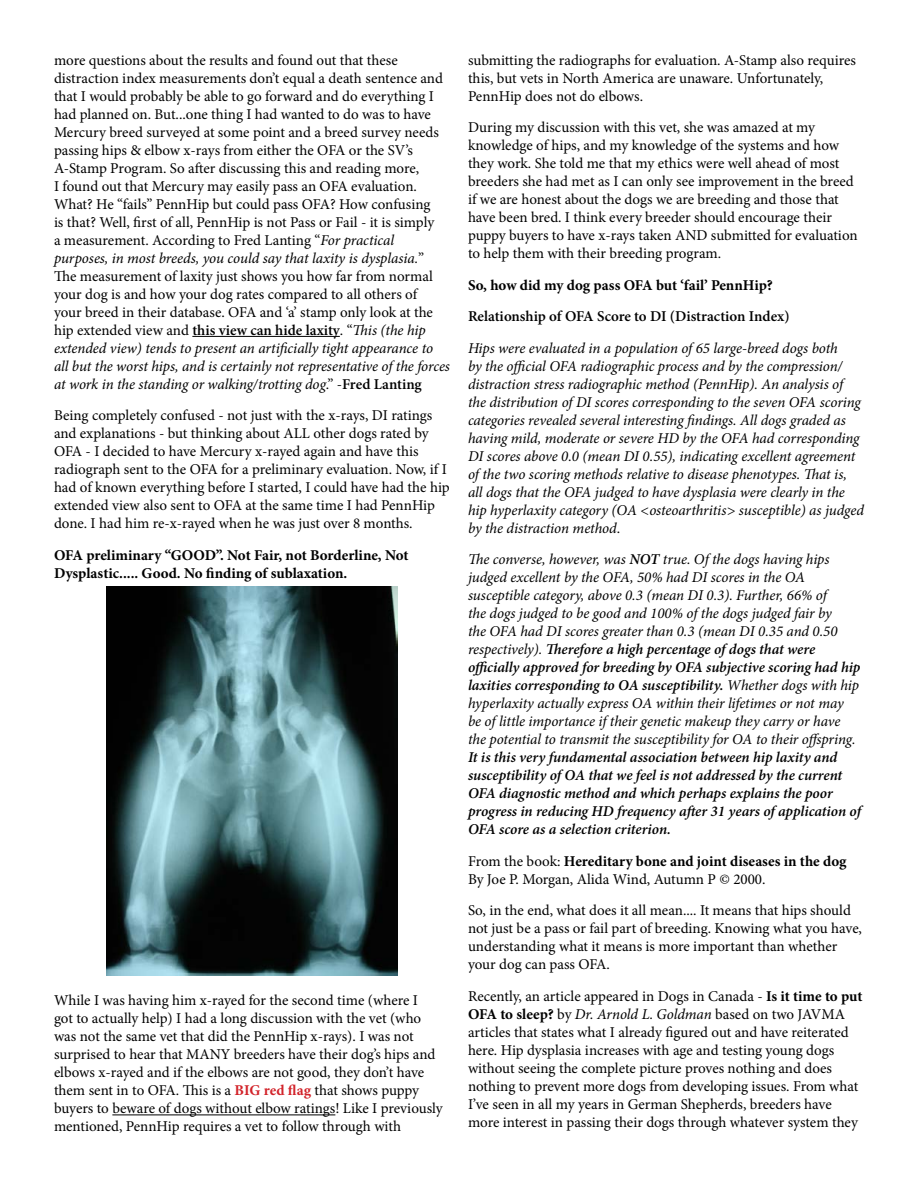
<style>
.page{position:relative;width:918px;height:1188px;background:#fff}
.page>*{position:absolute;margin:0;border:0;box-sizing:border-box;transform-origin:0 0}
.t1{font:15px/18px "Minion Pro";letter-spacing:-.005em;color:#000}
.t2{font:italic 15px/18px "Minion Pro";letter-spacing:-.01em;color:#000}
.t3{font:italic 600 15px/18px "Minion Pro";letter-spacing:-.005em;color:#000}
.t4{font:700 15px/18px "Minion Pro";color:#000}
.t5{font:600 15px "Minion Pro";letter-spacing:-.005em;color:#000}
.s1{font-style:italic}
.s2{font-weight:600}
.s3{font-weight:700;color:#d2232a}
.s4{font-style:normal}
.s5{font-weight:700}
</style>
<div class="page">
<hr style="left:192px;top:336px;width:148px;height:1px;background:#000">
<hr style="left:112px;top:1115px;width:223px;height:1px;background:#000">
<img style="left:106px;top:586px;width:292px;height:389px">
<p class="t1" style="left:54px;top:51px;width:397px">more questions about the results and found out that these distraction index measurements don’t equal a death sentence and that I would probably be able to go forward and do everything I had planned on. But...one thing I had wanted to do was to have Mercury breed surveyed at some point and a breed survey needs passing hips &amp; elbow x-rays from either the OFA or the SV’s A-Stamp Program. So after discussing this and reading more,<br>I found out that Mercury may easily pass an OFA evaluation.<br>What? He “fails” PennHip but could pass OFA? How confusing<br>is that? Well, first of all, PennHip is not Pass or Fail - it is simply<br>a measurement. According to Fred Lanting “<span class="s1">For practical purposes, in most breeds, you could say that laxity is dysplasia.</span>” The measurement of laxity just shows you how far from normal your dog is and how your dog rates compared to all others of<br>your breed in their database. OFA and ‘a’ stamp only look at the hip extended view and <span class="s2">this view can hide laxity</span>. “<span class="s1">This (the hip extended view) tends to present an artificially tight appearance to all but the worst hips, and is certainly not representative of the forces at work in the standing or walking/trotting dog</span>.” -<span class="s2">Fred Lanting</span></p>
<p class="t1" style="left:54px;top:407px;width:397px">Being completely confused - not just with the x-rays, DI ratings and explanations - but thinking about ALL other dogs rated by OFA - I decided to have Mercury x-rayed again and have this radiograph sent to the OFA for a preliminary evaluation. Now, if I had of known everything before I started, I could have had the hip extended view also sent to OFA at the same time I had PennHip done. I had him re-x-rayed when he was just over 8 months.</p>
<p class="t4" style="left:54px;top:546px;width:356px">OFA preliminary “GOOD”. Not Fair, not Borderline, Not<br>Dysplastic..... Good. No finding of sublaxation.</p>
<p class="t1" style="left:54px;top:992px;width:390px">While I was having him x-rayed for the second time (where I<br>got to actually help) I had a long discussion with the vet (who was not the same vet that did the PennHip x-rays). I was not surprised to hear that MANY breeders have their dog’s hips and elbows x-rayed and if the elbows are not good, they don’t have them sent in to OFA. This is a <span class="s3">BIG red flag</span> that shows puppy buyers to beware of dogs without elbow ratings! Like I previously mentioned, PennHip requires a vet to follow through with</p>
<p class="t1" style="left:468px;top:51px;width:390px">submitting the radiographs for evaluation. A-Stamp also requires this, but vets in North America are unaware. Unfortunately,<br>PennHip does not do elbows.</p>
<p class="t1" style="left:468px;top:119px;width:391px">During my discussion with this vet, she was amazed at my knowledge of hips, and my knowledge of the systems and how they work. She told me that my ethics were well ahead of most breeders she had met as I can only see improvement in the breed if we are honest about the dogs we are breeding and those that have been bred. I think every breeder should encourage their puppy buyers to have x-rays taken AND submitted for evaluation to help them with their breeding program.</p>
<p class="t4" style="left:468px;top:276px;width:306px">So, how did my dog pass OFA but ‘fail’ PennHip?</p>
<p class="t5" style="left:468px;top:306px;width:323px">Relationship of OFA Score to DI (Distraction Index)</p>
<p class="t2" style="left:468px;top:339px;width:398px">Hips were evaluated in a population of 65 large-breed dogs both<br>by the official OFA radiographic process and by the compression/ distraction stress radiographic method (PennHip). An analysis of the distribution of DI scores corresponding to the seven OFA scoring categories revealed several interesting findings. All dogs graded as having mild, moderate or severe HD by the OFA had corresponding DI scores above 0.0 (mean DI 0.55), indicating excellent agreement of the two scoring methods relative to disease phenotypes. That is, all dogs that the OFA judged to have dysplasia were clearly in the hip hyperlaxity category (OA &lt;osteoarthritis&gt; susceptible) as judged by the distraction method<span class="s4">.</span></p>
<p class="t2" style="left:468px;top:551px;width:394px">The converse, however, was <span class="s2">NOT</span> true. Of the dogs having hips judged excellent by the OFA, 50% had DI scores in the OA susceptible category, above 0.3 (mean DI 0.3). Further, 66% of<br>the dogs judged to be good and 100% of the dogs judged fair by<br>the OFA had DI scores greater than 0.3 (mean DI 0.35 and 0.50 respectively). <span class="s2">Therefore a high percentage of dogs that were officially approved for breeding by OFA subjective scoring had hip laxities corresponding to OA susceptibility.</span> Whether dogs with hip hyperlaxity actually express OA within their lifetimes or not may be of little importance if their genetic makeup they carry or have the potential to transmit the susceptibility for OA to their offspring.</p>
<p class="t3" style="left:468px;top:748px;width:394px">It is this very fundamental association between hip laxity and susceptibility of OA that we feel is not addressed by the current OFA diagnostic method and which perhaps explains the poor progress in reducing HD frequency after 31 years of application of OFA score as a selection criterion.</p>
<p class="t1" style="left:468px;top:852px;width:380px">From the book: <span class="s5">Hereditary bone and joint diseases in the dog<br></span>By Joe P. Morgan, Alida Wind, Autumn P © 2000.</p>
<p class="t1" style="left:468px;top:902px;width:396px">So, in the end, what does it all mean.... It means that hips should not just be a pass or fail part of breeding. Knowing what you have, understanding what it means is more important than whether your dog can pass OFA.</p>
<p class="t1" style="left:468px;top:987px;width:396px">Recently, an article appeared in Dogs in Canada - <span class="s5">Is it time to put OFA to sleep?</span> by <span class="s1">Dr. Arnold L. Goldman</span> based on two JAVMA articles that states what I already figured out and have reiterated here. Hip dysplasia increases with age and testing young dogs without seeing the complete picture proves nothing and does nothing to prevent more dogs from developing issues. From what I’ve seen in all my years in German Shepherds, breeders have more interest in passing their dogs through whatever system they</p>
</div>
